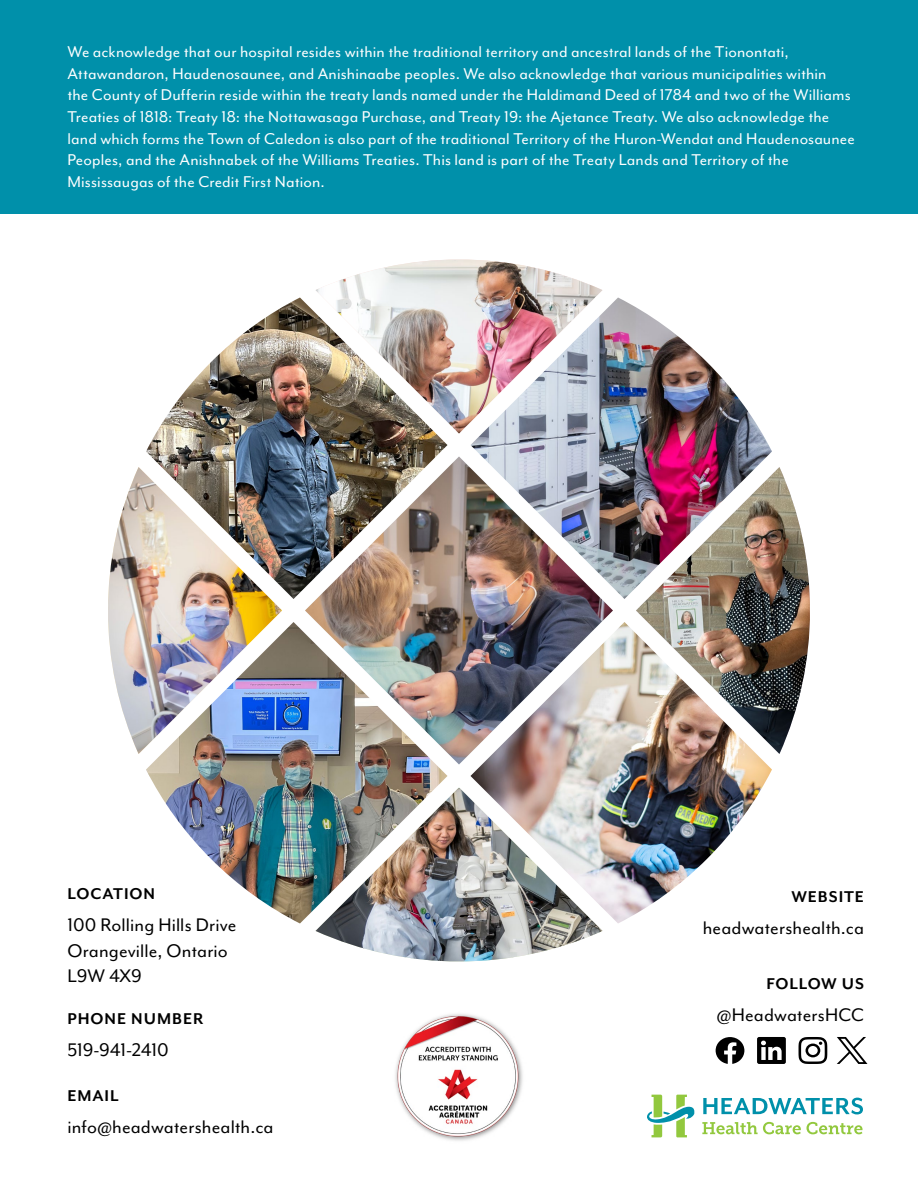
<style>
.page{position:relative;width:918px;height:1188px;background:#fff}
.page>*{position:absolute;margin:0;border:0;box-sizing:border-box;transform-origin:0 0}
.t1{font:21px/25.2px "Mr Eaves Mod OT";letter-spacing:.005em;color:#000}
.t2{font:18px/21.6px "Mr Eaves Mod OT";letter-spacing:.005em;color:#fff}
.t3{font:700 18px "Mr Eaves Mod OT";letter-spacing:.05em;color:#000}
</style>
<div class="page">
<img style="left:108px;top:467px;width:174px;height:287px">
<img style="left:316px;top:787px;width:286px;height:175px">
<img style="left:146px;top:622px;width:302px;height:302px">
<img style="left:146px;top:297px;width:302px;height:302px">
<img style="left:305px;top:457px;width:308px;height:307px">
<img style="left:316px;top:260px;width:286px;height:174px">
<img style="left:470px;top:298px;width:302px;height:301px">
<img style="left:636px;top:467px;width:174px;height:287px">
<img style="left:470px;top:622px;width:302px;height:302px">
<div style="left:0;top:0;width:918px;height:214px;background:#0090aa"></div>
<svg style="left:716px;top:1037px;width:28px;height:27px"></svg>
<svg style="left:757px;top:1037px;width:29px;height:27px"></svg>
<svg style="left:799px;top:1037px;width:28px;height:27px"></svg>
<svg style="left:837px;top:1037px;width:30px;height:27px"></svg>
<svg style="left:703px;top:1098px;width:160px;height:16px"></svg>
<svg style="left:647px;top:1095px;width:48px;height:42px"></svg>
<svg style="left:702px;top:1122px;width:161px;height:12px"></svg>
<img style="left:395px;top:1014px;width:128px;height:127px">
<p class="t2" style="left:68px;top:41px;width:789px">We acknowledge that our hospital resides within the traditional territory and ancestral lands of the Tionontati, Attawandaron, Haudenosaunee, and Anishinaabe peoples. We also acknowledge that various municipalities within<br>the County of Dufferin reside within the treaty lands named under the Haldimand Deed of 1784 and two of the Williams Treaties of 1818: Treaty 18: the Nottawasaga Purchase, and Treaty 19: the Ajetance Treaty. We also acknowledge the land which forms the Town of Caledon is also part of the traditional Territory of the Huron-Wendat and Haudenosaunee Peoples, and the Anishnabek of the Williams Treaties. This land is part of the Treaty Lands and Territory of the Mississaugas of the Credit First Nation.</p>
<p class="t3" style="left:68px;top:884px;width:89px">LOCATION</p>
<p class="t1" style="left:68px;top:912px;width:170px">100 Rolling Hills Drive<br>Orangeville, Ontario<br>L9W 4X9</p>
<p class="t3" style="left:68px;top:1008px;width:137px">PHONE NUMBER</p>
<p class="t1" style="left:68px;top:1037px;width:103px">519-941-2410</p>
<p class="t3" style="left:68px;top:1085px;width:53px">EMAIL</p>
<p class="t1" style="left:68px;top:1114px;width:207px">info@headwatershealth.ca</p>
<p class="t3" style="left:791px;top:886px;width:74px">WEBSITE</p>
<p class="t1" style="left:703px;top:915px;width:163px">headwatershealth.ca</p>
<p class="t3" style="left:766px;top:974px;width:99px">FOLLOW US</p>
<p class="t1" style="left:717px;top:1002px;width:149px">@HeadwatersHCC</p>
</div>
